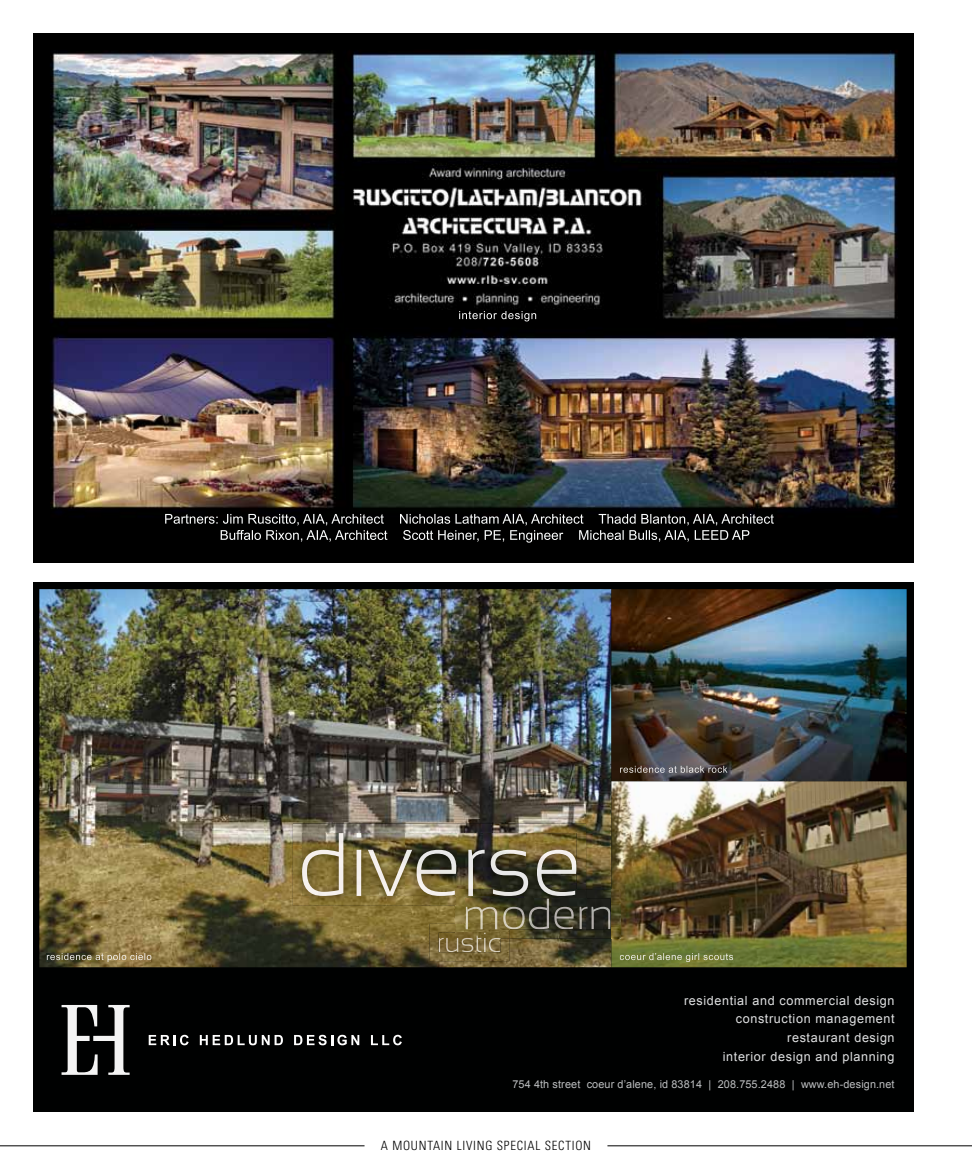
<style>
.page{position:relative;width:972px;height:1175px;background:#fff}
.page>*{position:absolute;margin:0;border:0;box-sizing:border-box;transform-origin:0 0}
.t1{font:300 condensed 12.75px "Univers";letter-spacing:.06em;color:#000}
.t2{font:12.6px/18.9px "Arial";letter-spacing:.05em;color:#e0e1e2;text-align:right}
.t3{font:10.8px "Arial";letter-spacing:.01em;color:#bcbec0}
</style>
<div class="page">
<img style="left:33px;top:34px;width:880px;height:528px">
<div style="left:33px;top:582px;width:880px;height:529px;background:#000101"></div>
<img style="left:39px;top:589px;width:868px;height:378px">
<svg style="left:149px;top:1034px;width:40px;height:11px"></svg>
<svg style="left:200px;top:1035px;width:83px;height:10px"></svg>
<svg style="left:294px;top:1034px;width:65px;height:11px"></svg>
<svg style="left:371px;top:1034px;width:31px;height:11px"></svg>
<svg style="left:62px;top:1005px;width:68px;height:69px"></svg>
<img style="left:47px;top:953px;width:104px;height:9px">
<img style="left:620px;top:765px;width:107px;height:7px">
<img style="left:620px;top:953px;width:113px;height:9px">
<img style="left:293px;top:823px;width:293px;height:82px">
<img style="left:302px;top:833px;width:275px;height:63px">
<img style="left:509px;top:889px;width:111px;height:49px">
<img style="left:456px;top:905px;width:10px;height:18px">
<img style="left:456px;top:889px;width:130px;height:16px">
<img style="left:456px;top:889px;width:121px;height:7px">
<img style="left:466px;top:898px;width:144px;height:31px">
<img style="left:466px;top:898px;width:120px;height:7px">
<img style="left:429px;top:923px;width:80px;height:38px">
<img style="left:456px;top:923px;width:53px;height:15px">
<img style="left:466px;top:923px;width:43px;height:6px">
<img style="left:439px;top:932px;width:61px;height:20px">
<img style="left:456px;top:932px;width:44px;height:6px">
<hr style="left:607px;top:1145px;width:365px;height:1px;background:#000">
<hr style="left:0;top:1145px;width:365px;height:1px;background:#000">
<p class="t2" style="left:684px;top:990px;width:212px">residential and commercial design construction management restaurant design<br>interior design and planning</p>
<p class="t3" style="left:512px;top:1077px;width:384px">754 4th street coeur d’alene, id 83814 | 208.755.2488 | www.eh-design.net</p>
<p class="t1" style="left:381px;top:1137px;width:212px">A MOUNTAIN LIVING SPECIAL SECTION</p>
</div>
